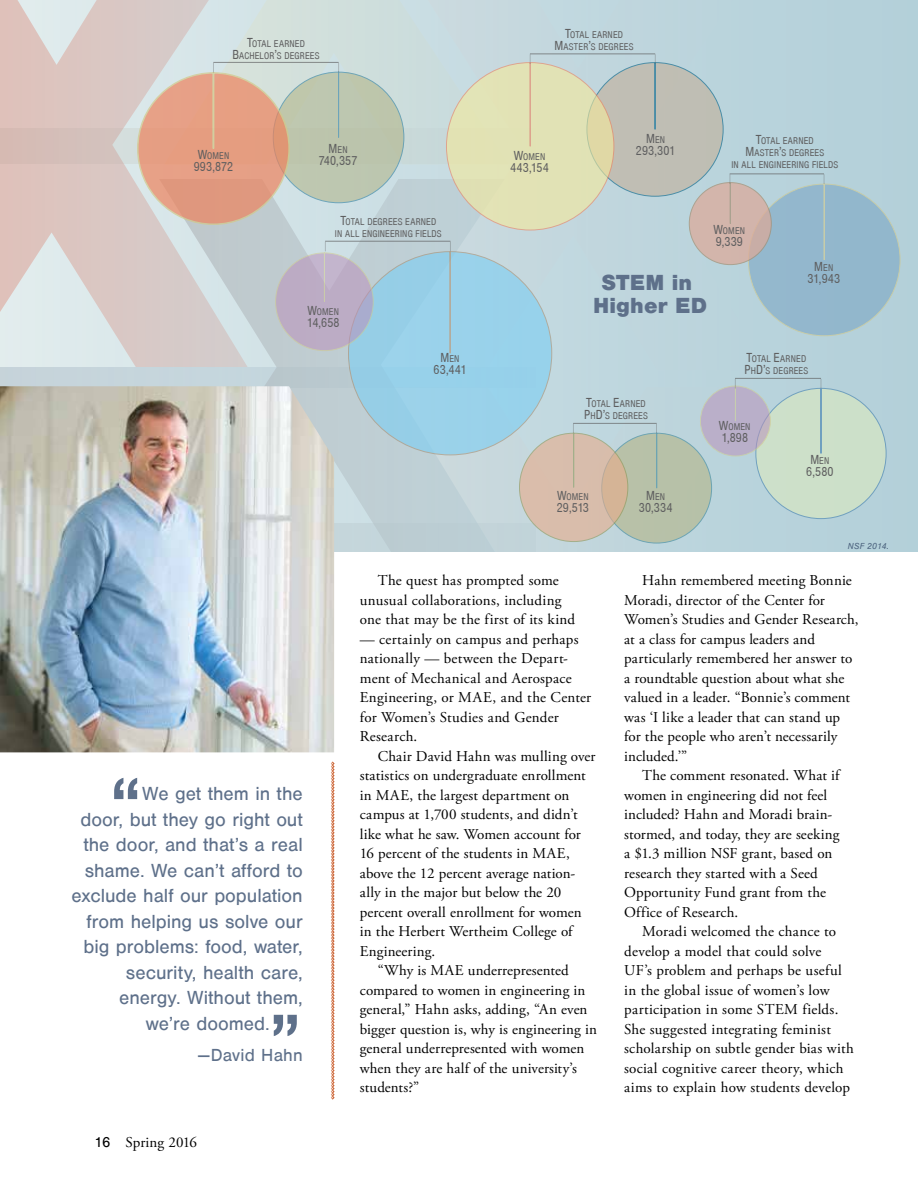
<style>
.page{position:relative;width:918px;height:1188px;background:#fff}
.page>*{position:absolute;margin:0;border:0;box-sizing:border-box;transform-origin:0 0}
.t1{font:90px "Nimbus San";color:#5e708a}
.t2{font:900 22.5px/22.5px "Nimbus San";letter-spacing:.005em;color:#5e708a;text-align:center}
.t3{font:19.5px "Nimbus San";color:#5e708a}
.t4{font:18px "Nimbus San";letter-spacing:.01em;color:#5e708a}
.t5{font:15px/19.5px "Adobe Garamond Pro";letter-spacing:.01em;color:#000}
.t6{font:13.5px "Nimbus San Con";letter-spacing:.01em;color:#5e5e5f}
.t7{font:10.2px/12px "Nimbus San Con";letter-spacing:.015em;color:#5e5e5f;text-align:center}
.t8{font:italic 9px "Nimbus San";letter-spacing:.01em;color:#4e6580}
.s1{font-size:13.5px}
.s2{font-family:"Nimbus San"}
</style>
<div class="page">
<svg style="left:0;top:0;width:917px;height:551px;background:#c5d3d7"></svg>
<img style="left:917px;top:0;width:1px;height:551px">
<div style="left:273px;top:72px;width:131px;height:131px;background:#bdc6af;border-radius:65px"></div>
<svg style="left:138px;top:73px;width:151px;height:151px;background:#e39e82"></svg>
<div style="left:348px;top:252px;width:204px;height:203px;background:#99d2ea;border-radius:102px"></div>
<hr style="left:325px;top:241px;width:125px;height:1px;background:#5e5e5f">
<div style="left:446px;top:63px;width:168px;height:167px;background:#e1e2b5;border-radius:84px"></div>
<hr style="left:530px;top:54px;width:125px;height:1px;background:#5e5e5f">
<div style="left:748px;top:184px;width:152px;height:152px;background:#93b7cc;border-radius:76px"></div>
<hr style="left:573px;top:423px;width:84px;height:1px;background:#5e5e5f">
<hr style="left:213px;top:62px;width:126px;height:1px;background:#5e5e5f">
<svg style="left:276px;top:253px;width:97px;height:98px;background:#bbadc5"></svg>
<div style="left:689px;top:183px;width:82px;height:82px;background:#d2b5ab;border-radius:41px"></div>
<div style="left:602px;top:433px;width:110px;height:110px;background:#b7c1a8;border-radius:55px"></div>
<svg style="left:519px;top:433px;width:109px;height:109px;background:#d5bba7"></svg>
<hr style="left:730px;top:174px;width:94px;height:1px;background:#5e5e5f">
<svg style="left:586px;top:54px;width:144px;height:143px;background:#bfc4bb"></svg>
<div style="left:756px;top:388px;width:130px;height:131px;background:#cde0c9;border-radius:65px"></div>
<div style="left:700px;top:386px;width:70px;height:70px;background:#baafc9;border-radius:35px"></div>
<div style="left:700px;top:386px;width:71px;height:70px;border:1px solid #d2c989;border-radius:35px"></div>
<hr style="left:735px;top:378px;width:86px;height:1px;background:#5e5e5f">
<img style="left:0;top:386px;width:334px;height:366px">
<svg style="left:331px;top:762px;width:3px;height:337px"></svg>
<p class="t7" style="left:232px;top:37px;width:89px"><span class="s1">T</span>OTAL EARNED<br><span class="s1">B</span>ACHELOR<span class="s1">’</span>S DEGREES</p>
<p class="t7" style="left:198px;top:150px;width:33px"><span class="s1">W</span>OMEN</p>
<p class="t6" style="left:194px;top:159px;width:41px">993,872</p>
<p class="t7" style="left:329px;top:144px;width:21px"><span class="s1">M</span>EN</p>
<p class="t6" style="left:319px;top:153px;width:40px">740,357</p>
<p class="t7" style="left:335px;top:216px;width:108px"><span class="s1">T</span>OTAL DEGREES EARNED<br>IN ALL ENGINEERING FIELDS</p>
<p class="t7" style="left:307px;top:306px;width:33px"><span class="s1">W</span>OMEN</p>
<p class="t6" style="left:307px;top:316px;width:34px">14,658</p>
<p class="t7" style="left:440px;top:353px;width:21px"><span class="s1">M</span>EN</p>
<p class="t6" style="left:434px;top:363px;width:35px">63,441</p>
<p class="t7" style="left:555px;top:28px;width:80px"><span class="s1">T</span>OTAL EARNED<br><span class="s1">M</span>ASTER<span class="s1">’</span>S DEGREES</p>
<p class="t7" style="left:514px;top:151px;width:33px"><span class="s1">W</span>OMEN</p>
<p class="t6" style="left:510px;top:161px;width:40px">443,154</p>
<p class="t7" style="left:646px;top:134px;width:21px"><span class="s1">M</span>EN</p>
<p class="t6" style="left:636px;top:143px;width:41px">293,301</p>
<p class="t7" style="left:731px;top:135px;width:108px"><span class="s1">T</span>OTAL EARNED<br><span class="s1">M</span>ASTER<span class="s1">’</span>S DEGREES<br>IN ALL ENGINEERING FIELDS</p>
<p class="t7" style="left:714px;top:225px;width:33px"><span class="s1">W</span>OMEN</p>
<p class="t6" style="left:716px;top:234px;width:29px">9,339</p>
<h2 class="t2" style="left:593px;top:272px;width:116px">STEM in<br>Higher ED</h2>
<p class="t7" style="left:814px;top:262px;width:21px"><span class="s1">M</span>EN</p>
<p class="t6" style="left:807px;top:271px;width:34px">31,943</p>
<p class="t7" style="left:584px;top:398px;width:65px;text-align:left"><span class="s1">T</span>OTAL <span class="s1">E</span>ARNED<br><span class="s1">P</span>H<span class="s1">D’</span>S DEGREES</p>
<p class="t7" style="left:557px;top:490px;width:33px"><span class="s1">W</span>OMEN</p>
<p class="t6" style="left:557px;top:500px;width:34px">29,513</p>
<p class="t7" style="left:646px;top:490px;width:21px"><span class="s1">M</span>EN</p>
<p class="t6" style="left:639px;top:500px;width:35px">30,334</p>
<p class="t7" style="left:744px;top:353px;width:65px;text-align:left"><span class="s1">T</span>OTAL <span class="s1">E</span>ARNED<br><span class="s1">P</span>H<span class="s1">D’</span>S DEGREES</p>
<p class="t7" style="left:719px;top:421px;width:33px"><span class="s1">W</span>OMEN</p>
<p class="t6" style="left:721px;top:430px;width:28px">1,898</p>
<p class="t7" style="left:810px;top:455px;width:21px"><span class="s1">M</span>EN</p>
<p class="t6" style="left:806px;top:465px;width:29px">6,580</p>
<p class="t8" style="left:848px;top:541px;width:43px">NSF 2014.</p>
<h1 class="t1" style="left:108px;top:759px;width:37px">“</h1>
<h3 class="t3" style="left:142px;top:783px;width:162px">We get them in the</h3>
<h3 class="t3" style="left:81px;top:809px;width:224px">door, but they go right out</h3>
<h3 class="t3" style="left:83px;top:834px;width:221px">the door, and that’s a real</h3>
<h3 class="t3" style="left:85px;top:860px;width:220px">shame. We can’t afford to</h3>
<h3 class="t3" style="left:72px;top:885px;width:233px">exclude half our population</h3>
<h3 class="t3" style="left:87px;top:911px;width:218px">from helping us solve our</h3>
<h3 class="t3" style="left:83px;top:936px;width:221px">big problems: food, water,</h3>
<h3 class="t3" style="left:126px;top:962px;width:178px">security, health care,</h3>
<h3 class="t3" style="left:119px;top:987px;width:185px">energy. Without them,</h3>
<h3 class="t3" style="left:146px;top:1013px;width:125px">we’re doomed.</h3>
<p class="t4" style="left:198px;top:1045px;width:106px">—David Hahn</p>
<h1 class="t1" style="left:268px;top:996px;width:37px">”</h1>
<p class="t5" style="left:95px;top:1133px;width:104px"><span class="s2">16</span> Spring 2016</p>
<p class="t5" style="left:360px;top:571px;width:217px;text-indent:18px">The quest has prompted some unusual collaborations, including one that may be the first of its kind</p>
<p class="t5" style="left:360px;top:630px;width:233px">— certainly on campus and perhaps nationally — between the Depart&shy;ment of Mechanical and Aerospace<br>Engineering, or MAE, and the Center for Women’s Studies and Gender<br>Research.</p>
<p class="t5" style="left:378px;top:747px;width:219px">Chair David Hahn was mulling over</p>
<p class="t5" style="left:360px;top:766px;width:227px">statistics on undergraduate enrollment</p>
<p class="t5" style="left:360px;top:786px;width:211px">in MAE, the largest department on</p>
<p class="t5" style="left:360px;top:805px;width:219px">campus at 1,700 students, and didn’t</p>
<p class="t5" style="left:360px;top:825px;width:223px">like what he saw. Women account for</p>
<p class="t5" style="left:360px;top:844px;width:212px">16 percent of the students in MAE,</p>
<p class="t5" style="left:360px;top:864px;width:217px">above the 12 percent average nation-</p>
<p class="t5" style="left:360px;top:883px;width:203px">ally in the major but below the 20</p>
<p class="t5" style="left:360px;top:903px;width:223px">percent overall enrollment for women</p>
<p class="t5" style="left:360px;top:922px;width:214px">in the Herbert Wertheim College of</p>
<p class="t5" style="left:360px;top:942px;width:77px">Engineering.</p>
<p class="t5" style="left:378px;top:961px;width:192px">“Why is MAE underrepresented</p>
<p class="t5" style="left:360px;top:981px;width:227px">compared to women in engineering in</p>
<p class="t5" style="left:360px;top:1000px;width:229px">general,” Hahn asks, adding, “An even</p>
<p class="t5" style="left:360px;top:1020px;width:239px">bigger question is, why is engineering in</p>
<p class="t5" style="left:360px;top:1039px;width:226px">general underrepresented with women</p>
<p class="t5" style="left:360px;top:1059px;width:219px">when they are half of the university’s</p>
<p class="t5" style="left:360px;top:1078px;width:61px">students?”</p>
<p class="t5" style="left:624px;top:571px;width:236px;text-indent:18px">Hahn remembered meeting Bonnie Moradi, director of the Center for Women’s Studies and Gender Research, at a class for campus leaders and particularly remembered her answer to a roundtable question about what she valued in a leader. “Bonnie’s comment was ‘I like a leader that can stand up for the people who aren’t necessarily included.’”</p>
<p class="t5" style="left:624px;top:766px;width:217px;text-indent:18px">The comment resonated. What if women in engineering did not feel included? Hahn and Moradi brain&shy;stormed, and today, they are seeking a $1.3 million NSF grant, based on research they started with a Seed<br>Opportunity Fund grant from the<br>Office of Research.</p>
<p class="t5" style="left:624px;top:922px;width:231px;text-indent:18px">Moradi welcomed the chance to develop a model that could solve<br>UF’s problem and perhaps be useful in the global issue of women’s low participation in some STEM fields.<br>She suggested integrating feminist scholarship on subtle gender bias with social cognitive career theory, which aims to explain how students develop</p>
</div>
